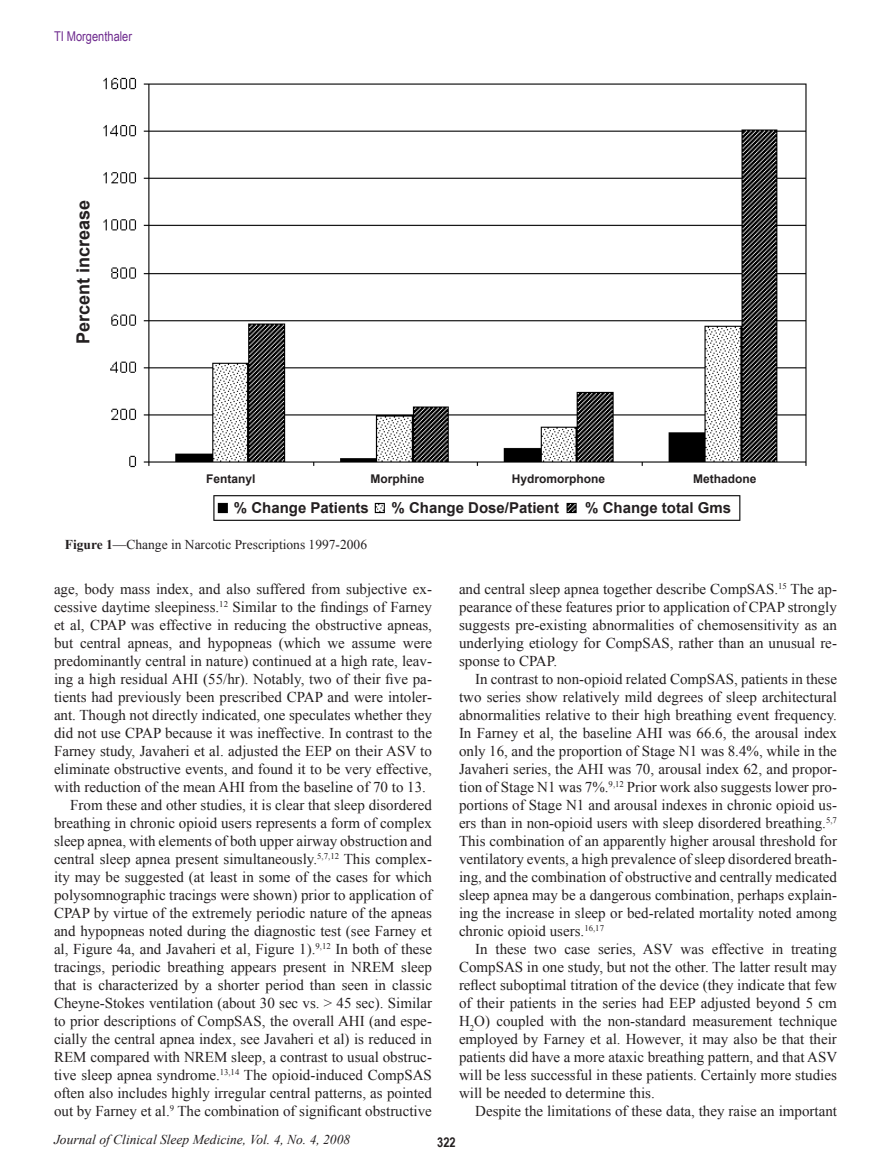
<style>
.page{position:relative;width:891px;height:1175px;background:#fff}
.page>*{position:absolute;margin:0;border:0;box-sizing:border-box;transform-origin:0 0}
.t1{font:700 18px "Arial";color:#231f20}
.body_style{font:15px/18px "Times New Roman";color:#231f20;text-align:justify}
.subheader_spacing__b{font:700 15px "Arial";color:#231f20}
.t2{font:italic 13.5px "Times New Roman";color:#231f20}
.t3{font:13.5px "Times New Roman";color:#231f20}
.t4{font:13.5px "Arial Narrow";color:#6e2a8e}
.t5{font:700 13.5px "Arial Narrow";color:#231f20}
.subheader_spacing__b-2{font:700 12px "Arial";color:#231f20}
.s1{font-weight:700}
</style>
<div class="page">
<img style="left:103px;top:77px;width:704px;height:444px">
<div style="left:194px;top:468px;width:74px;height:21px;background:#fff"></div>
<div style="left:232px;top:497px;width:139px;height:20px;background:#fff"></div>
<div style="left:388px;top:497px;width:175px;height:20px;background:#fff"></div>
<div style="left:581px;top:497px;width:155px;height:20px;background:#fff"></div>
<div style="left:361px;top:468px;width:73px;height:21px;background:#fff"></div>
<div style="left:508px;top:468px;width:101px;height:21px;background:#fff"></div>
<div style="left:674px;top:468px;width:102px;height:21px;background:#fff"></div>
<p class="t4" style="left:54px;top:26px;width:80px">TI Morgenthaler</p>
<p class="t1" style="left:71px;top:344px;width:146px;rotate:-90deg">Percent increase</p>
<p class="subheader_spacing__b-2" style="left:206px;top:471px;width:51px">Fentanyl</p>
<p class="subheader_spacing__b" style="left:234px;top:497px;width:137px">% Change Patients</p>
<p class="subheader_spacing__b" style="left:392px;top:497px;width:169px">% Change Dose/Patient</p>
<p class="subheader_spacing__b" style="left:585px;top:497px;width:147px">% Change total Gms</p>
<p class="subheader_spacing__b-2" style="left:371px;top:471px;width:55px">Morphine</p>
<p class="subheader_spacing__b-2" style="left:512px;top:471px;width:95px">Hydromorphone</p>
<p class="subheader_spacing__b-2" style="left:693px;top:471px;width:65px">Methadone</p>
<p class="t3" style="left:65px;top:535px;width:304px"><span class="s1">Figure 1</span>—Change in Narcotic Prescriptions 1997-2006</p>
<p class="body_style" style="left:54px;top:580px;width:380px">age, body mass index, and also suffered from subjective ex&shy;cessive daytime sleepiness.<sup>12</sup> Similar to the findings of Farney et al, CPAP was effective in reducing the obstructive apneas, but central apneas, and hypopneas (which we assume were predominantly central in nature) continued at a high rate, leav&shy;ing a high residual AHI (55/hr). Notably, two of their five pa&shy;tients had previously been prescribed CPAP and were intoler&shy;ant. Though not directly indicated, one speculates whether they did not use CPAP because it was ineffective. In contrast to the Farney study, Javaheri et al. adjusted the EEP on their ASV to eliminate obstructive events, and found it to be very effective, with reduction of the mean AHI from the baseline of 70 to 13.</p>
<p class="body_style" style="left:54px;top:796px;width:380px;text-indent:16px">From these and other studies, it is clear that sleep disordered breathing in chronic opioid users represents a form of complex sleep apnea, with elements of both upper airway obstruction and central sleep apnea present simultaneously.<sup>5,7,12</sup> This complex&shy;ity may be suggested (at least in some of the cases for which polysomnographic tracings were shown) prior to application of CPAP by virtue of the extremely periodic nature of the apneas and hypopneas noted during the diagnostic test (see Farney et al, Figure 4a, and Javaheri et al, Figure 1).<sup>9,12</sup> In both of these tracings, periodic breathing appears present in NREM sleep that is characterized by a shorter period than seen in classic Cheyne-Stokes ventilation (about 30 sec vs. &gt; 45 sec). Similar to prior descriptions of CompSAS, the overall AHI (and espe&shy;cially the central apnea index, see Javaheri et al) is reduced in REM compared with NREM sleep, a contrast to usual obstruc&shy;tive sleep apnea syndrome.<sup>13,14</sup> The opioid-induced CompSAS often also includes highly irregular central patterns, as pointed out by Farney et al.<sup>9</sup> The combination of significant obstructive</p>
<p class="body_style" style="left:459px;top:580px;width:379px">and central sleep apnea together describe CompSAS.<sup>15</sup> The ap&shy;pearance of these features prior to application of CPAP strongly suggests pre-existing abnormalities of chemosensitivity as an underlying etiology for CompSAS, rather than an unusual re&shy;sponse to CPAP.</p>
<p class="body_style" style="left:459px;top:670px;width:380px;text-indent:16px">In contrast to non-opioid related CompSAS, patients in these two series show relatively mild degrees of sleep architectural abnormalities relative to their high breathing event frequency.<br>In Farney et al, the baseline AHI was 66.6, the arousal index only 16, and the proportion of Stage N1 was 8.4%, while in the Javaheri series, the AHI was 70, arousal index 62, and propor&shy;tion of Stage N1 was 7%.<sup>9,12</sup> Prior work also suggests lower pro&shy;portions of Stage N1 and arousal indexes in chronic opioid us&shy;ers than in non-opioid users with sleep disordered breathing.<sup>5,7<br></sup>This combination of an apparently higher arousal threshold for ventilatory events, a high prevalence of sleep disordered breath&shy;ing, and the combination of obstructive and centrally medicated sleep apnea may be a dangerous combination, perhaps explain&shy;ing the increase in sleep or bed-related mortality noted among chronic opioid users.<sup>16,17</sup></p>
<p class="body_style" style="left:459px;top:940px;width:380px;text-indent:16px">In these two case series, ASV was effective in treating CompSAS in one study, but not the other. The latter result may reflect suboptimal titration of the device (they indicate that few of their patients in the series had EEP adjusted beyond 5 cm H<sub>2</sub>O) coupled with the non-standard measurement technique employed by Farney et al. However, it may also be that their patients did have a more ataxic breathing pattern, and that ASV will be less successful in these patients. Certainly more studies will be needed to determine this.</p>
<p class="body_style" style="left:475px;top:1102px;width:363px">Despite the limitations of these data, they raise an important</p>
<p class="t2" style="left:54px;top:1130px;width:298px">Journal of Clinical Sleep Medicine, Vol. 4, No. 4, 2008</p>
<p class="t5" style="left:437px;top:1132px;width:20px">322</p>
</div>
